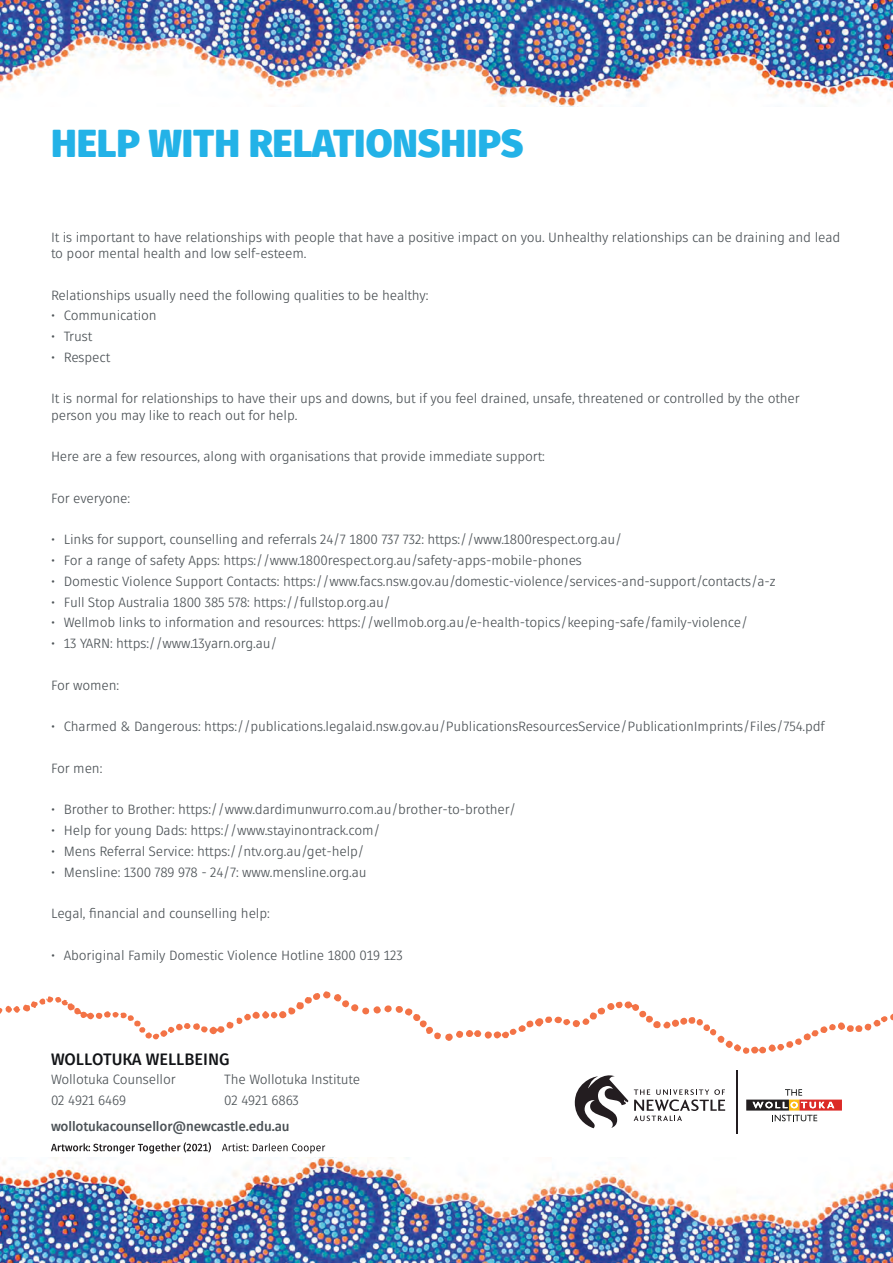
<style>
.page{position:relative;width:893px;height:1263px;background:#fff}
.page>*{position:absolute;margin:0;border:0;box-sizing:border-box;transform-origin:0 0}
.t1{font:900 39px "Fuse V.2 Display";color:#23b2e7}
.t2{font:700 16.5px "Fuse V.2 Display";color:#121417}
.t3{font:13.5px/16.5px "Fuse V.2 Display";letter-spacing:-.01em;color:#4d5357}
.t4{font:700 13.5px "Fuse V.2 Display";letter-spacing:-.01em;color:#4d5357}
</style>
<div class="page">
<img style="left:0;top:1157px;width:893px;height:106px">
<img style="left:0;top:0;width:893px;height:107px">
<hr style="left:736px;top:1070px;width:1px;height:64px;background:#231d20">
<svg style="left:575px;top:1075px;width:53px;height:53px"></svg>
<svg style="left:634px;top:1089px;width:91px;height:32px"></svg>
<svg style="left:746px;top:1089px;width:96px;height:32px"></svg>
<svg style="left:51px;top:1142px;width:274px;height:11px"></svg>
<svg style="left:0;top:991px;width:893px;height:63px"></svg>
<h1 class="t1" style="left:51px;top:117px;width:474px">HELP WITH RELATIONSHIPS</h1>
<p class="t3" style="left:51px;top:229px;width:791px">It is important to have relationships with people that have a positive impact on you. Unhealthy relationships can be draining and lead to poor mental health and low self-esteem.</p>
<p class="t3" style="left:51px;top:287px;width:379px">Relationships usually need the following qualities to be healthy:</p>
<p class="t3" style="left:51px;top:308px;width:107px">• Communication</p>
<p class="t3" style="left:51px;top:328px;width:43px">• Trust</p>
<p class="t3" style="left:51px;top:349px;width:61px">• Respect</p>
<p class="t3" style="left:51px;top:391px;width:750px">It is normal for relationships to have their ups and downs, but if you feel drained, unsafe, threatened or controlled by the other person you may like to reach out for help.</p>
<p class="t3" style="left:51px;top:449px;width:495px">Here are a few resources, along with organisations that provide immediate support:</p>
<p class="t3" style="left:51px;top:490px;width:81px">For everyone:</p>
<p class="t3" style="left:51px;top:532px;width:573px">• Links for support, counselling and referrals 24/7 1800 737 732: https://www.1800respect.org.au/</p>
<p class="t3" style="left:51px;top:552px;width:532px">• For a range of safety Apps: https://www.1800respect.org.au/safety-apps-mobile-phones</p>
<p class="t3" style="left:51px;top:573px;width:726px">• Domestic Violence Support Contacts: https://www.facs.nsw.gov.au/domestic-violence/services-and-support/contacts/a-z</p>
<p class="t3" style="left:51px;top:594px;width:341px">• Full Stop Australia 1800 385 578: https://fullstop.org.au/</p>
<p class="t3" style="left:51px;top:615px;width:699px">• Wellmob links to information and resources: https://wellmob.org.au/e-health-topics/keeping-safe/family-violence/</p>
<p class="t3" style="left:51px;top:635px;width:228px">• 13 YARN: https://www.13yarn.org.au/</p>
<p class="t3" style="left:51px;top:677px;width:70px">For women:</p>
<p class="t3" style="left:51px;top:718px;width:775px">• Charmed &amp; Dangerous: https://publications.legalaid.nsw.gov.au/PublicationsResourcesService/PublicationImprints/Files/754.pdf</p>
<p class="t3" style="left:51px;top:760px;width:53px">For men:</p>
<p class="t3" style="left:51px;top:801px;width:466px">• Brother to Brother: https://www.dardimunwurro.com.au/brother-to-brother/</p>
<p class="t3" style="left:51px;top:822px;width:331px">• Help for young Dads: https://www.stayinontrack.com/</p>
<p class="t3" style="left:51px;top:843px;width:315px">• Mens Referral Service: https://ntv.org.au/get-help/</p>
<p class="t3" style="left:51px;top:864px;width:317px">• Mensline: 1300 789 978 - 24/7: www.mensline.org.au</p>
<p class="t3" style="left:51px;top:905px;width:220px">Legal, financial and counselling help:</p>
<p class="t3" style="left:51px;top:947px;width:353px">• Aboriginal Family Domestic Violence Hotline 1800 019 123</p>
<p class="t2" style="left:51px;top:1049px;width:180px">WOLLOTUKA WELLBEING</p>
<p class="t3" style="left:51px;top:1069px;width:126px;line-height:20.7px">Wollotuka Counsellor<br>02 4921 6469</p>
<p class="t3" style="left:224px;top:1069px;width:137px;line-height:20.7px">The Wollotuka Institute<br>02 4921 6863</p>
<p class="t4" style="left:51px;top:1118px;width:240px">wollotukacounsellor@newcastle.edu.au</p>
</div>
